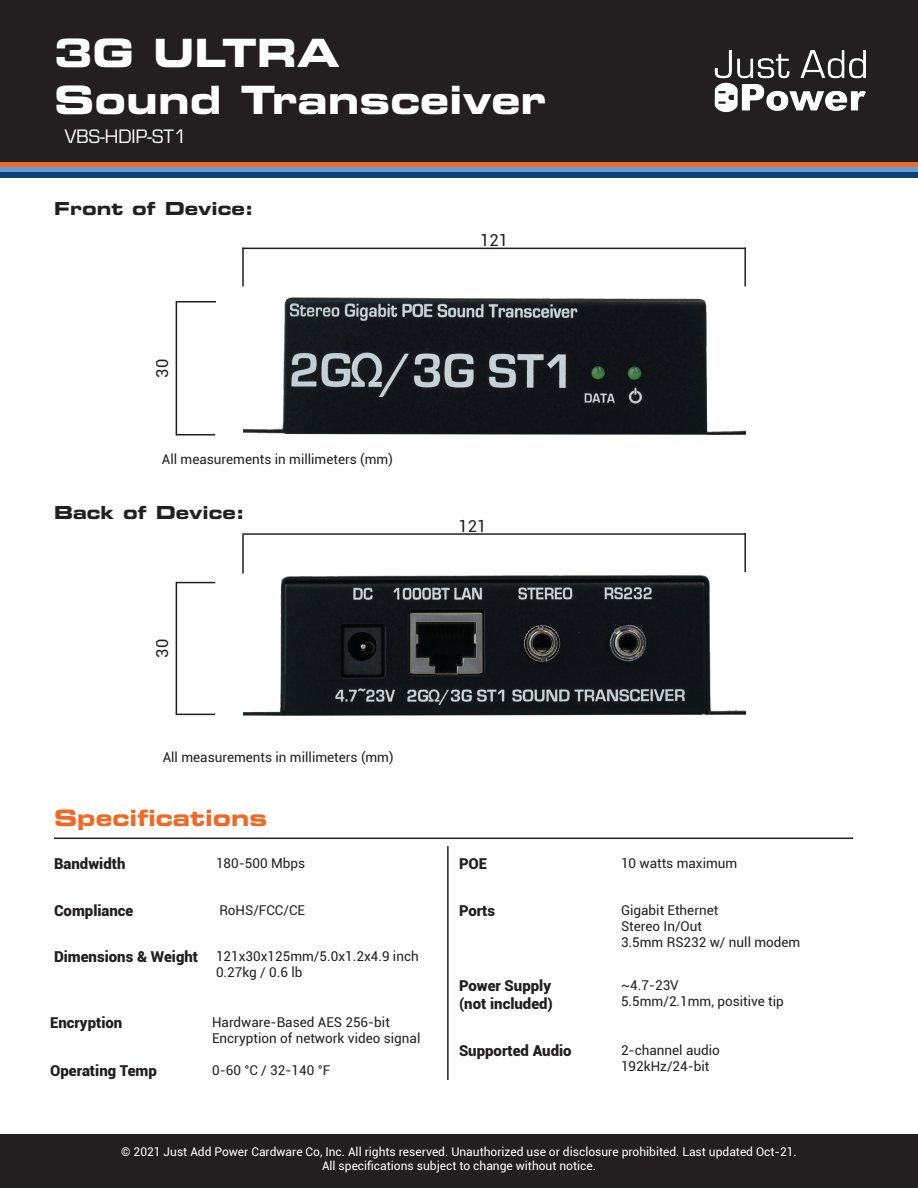
<style>
.page{position:relative;width:918px;height:1188px;background:#fff}
.page>*{position:absolute;margin:0;border:0;box-sizing:border-box;transform-origin:0 0}
.t1{font:39px "Eurostile LT Std Bold Ex 2";color:#fff}
.t2{font:22.5px "Eurostile LT Std Bold Ex 2";color:#f06825}
.t3{font:18px "Eurostile LT Std Bold Ex 2";color:#231f20}
.t4{font:18px "Eurostile LT Std";color:#fff}
.t5{font:16.5px "Roboto";color:#231f20}
.t6{font:900 15px "Roboto";color:#231f20}
.t7{font:13.5px "Roboto";color:#231f20}
.t8{font:12px "Roboto";color:#fff}
</style>
<div class="page">
<div style="left:0;top:162px;width:918px;height:5px;background:#f06825"></div>
<div style="left:0;top:0;width:918px;height:162px;background:#231f20"></div>
<img style="left:714px;top:50px;width:152px;height:62px">
<div style="left:0;top:167px;width:918px;height:5px;background:#5c9fd6"></div>
<div style="left:0;top:172px;width:918px;height:6px;background:#113f70"></div>
<div style="left:0;top:1134px;width:918px;height:54px;background:#231f20"></div>
<hr style="left:54px;top:838px;width:799px;height:1px;background:#231f20">
<hr style="left:447px;top:846px;width:2px;height:234px;background:#231f20">
<img style="left:243px;top:286px;width:502px;height:149px">
<img style="left:243px;top:572px;width:502px;height:148px">
<hr style="left:176px;top:582px;width:39px;height:1px;background:#231f20">
<hr style="left:176px;top:714px;width:39px;height:1px;background:#231f20">
<hr style="left:176px;top:434px;width:39px;height:1px;background:#231f20">
<hr style="left:177px;top:301px;width:39px;height:2px;background:#231f20">
<hr style="left:176px;top:301px;width:1px;height:134px;background:#231f20">
<hr style="left:176px;top:582px;width:1px;height:133px;background:#231f20">
<hr style="left:242px;top:248px;width:2px;height:38px;background:#231f20">
<hr style="left:744px;top:248px;width:2px;height:38px;background:#231f20">
<hr style="left:242px;top:248px;width:504px;height:1px;background:#231f20">
<hr style="left:242px;top:535px;width:2px;height:39px;background:#231f20">
<hr style="left:744px;top:533px;width:2px;height:39px;background:#231f20">
<hr style="left:242px;top:533px;width:504px;height:2px;background:#231f20">
<p class="t1" style="left:54px;top:26px;width:287px">3G ULTRA</p>
<p class="t1" style="left:54px;top:72px;width:494px">Sound Transceiver</p>
<p class="t4" style="left:65px;top:126px;width:123px">VBS-HDIP-ST1</p>
<p class="t3" style="left:54px;top:196px;width:201px">Front of Device:</p>
<p class="t5" style="left:480px;top:229px;width:29px">121</p>
<p class="t5" style="left:151px;top:378px;width:20px;rotate:-90deg">30</p>
<p class="t7" style="left:162px;top:450px;width:232px">All measurements in millimeters (mm)</p>
<p class="t3" style="left:54px;top:500px;width:192px">Back of Device:</p>
<p class="t5" style="left:458px;top:515px;width:29px">121</p>
<p class="t5" style="left:151px;top:658px;width:20px;rotate:-90deg">30</p>
<p class="t7" style="left:163px;top:748px;width:232px">All measurements in millimeters (mm)</p>
<p class="t2" style="left:54px;top:802px;width:215px">Specifications</p>
<p class="t6" style="left:54px;top:853px;width:73px">Bandwidth</p>
<p class="t6" style="left:54px;top:900px;width:81px">Compliance</p>
<p class="t7" style="left:216px;top:854px;width:91px">180-500 Mbps</p>
<p class="t7" style="left:219px;top:900px;width:87px">RoHS/FCC/CE</p>
<p class="t6" style="left:54px;top:946px;width:146px">Dimensions &amp; Weight</p>
<p class="t7" style="left:216px;top:947px;width:204px">121x30x125mm/5.0x1.2x4.9 inch</p>
<p class="t7" style="left:216px;top:963px;width:88px">0.27kg / 0.6 lb</p>
<p class="t6" style="left:50px;top:1012px;width:74px">Encryption</p>
<p class="t7" style="left:212px;top:1012px;width:179px">Hardware-Based AES 256-bit</p>
<p class="t7" style="left:212px;top:1028px;width:210px">Encryption of network video signal</p>
<p class="t6" style="left:50px;top:1060px;width:108px">Operating Temp</p>
<p class="t7" style="left:212px;top:1061px;width:120px">0-60 °C / 32-140 °F</p>
<p class="t6" style="left:459px;top:853px;width:30px">POE</p>
<p class="t7" style="left:621px;top:854px;width:118px">10 watts maximum</p>
<p class="t6" style="left:459px;top:900px;width:38px">Ports</p>
<p class="t7" style="left:621px;top:900px;width:99px">Gigabit Ethernet</p>
<p class="t7" style="left:621px;top:917px;width:83px">Stereo In/Out</p>
<p class="t7" style="left:621px;top:933px;width:181px">3.5mm RS232 w/ null modem</p>
<p class="t6" style="left:459px;top:975px;width:94px">Power Supply</p>
<p class="t6" style="left:459px;top:993px;width:95px">(not included)</p>
<p class="t7" style="left:621px;top:975px;width:59px">~4.7-23V</p>
<p class="t7" style="left:621px;top:992px;width:164px">5.5mm/2.1mm, positive tip</p>
<p class="t6" style="left:459px;top:1040px;width:114px">Supported Audio</p>
<p class="t7" style="left:621px;top:1041px;width:100px">2-channel audio</p>
<p class="t7" style="left:621px;top:1057px;width:90px">192kHz/24-bit</p>
<p class="t8" style="left:121px;top:1143px;width:677px">© 2021 Just Add Power Cardware Co, Inc. All rights reserved. Unauthorized use or disclosure prohibited. Last updated Oct-21.</p>
<p class="t8" style="left:322px;top:1157px;width:275px">All specifications subject to change without notice.</p>
</div>
